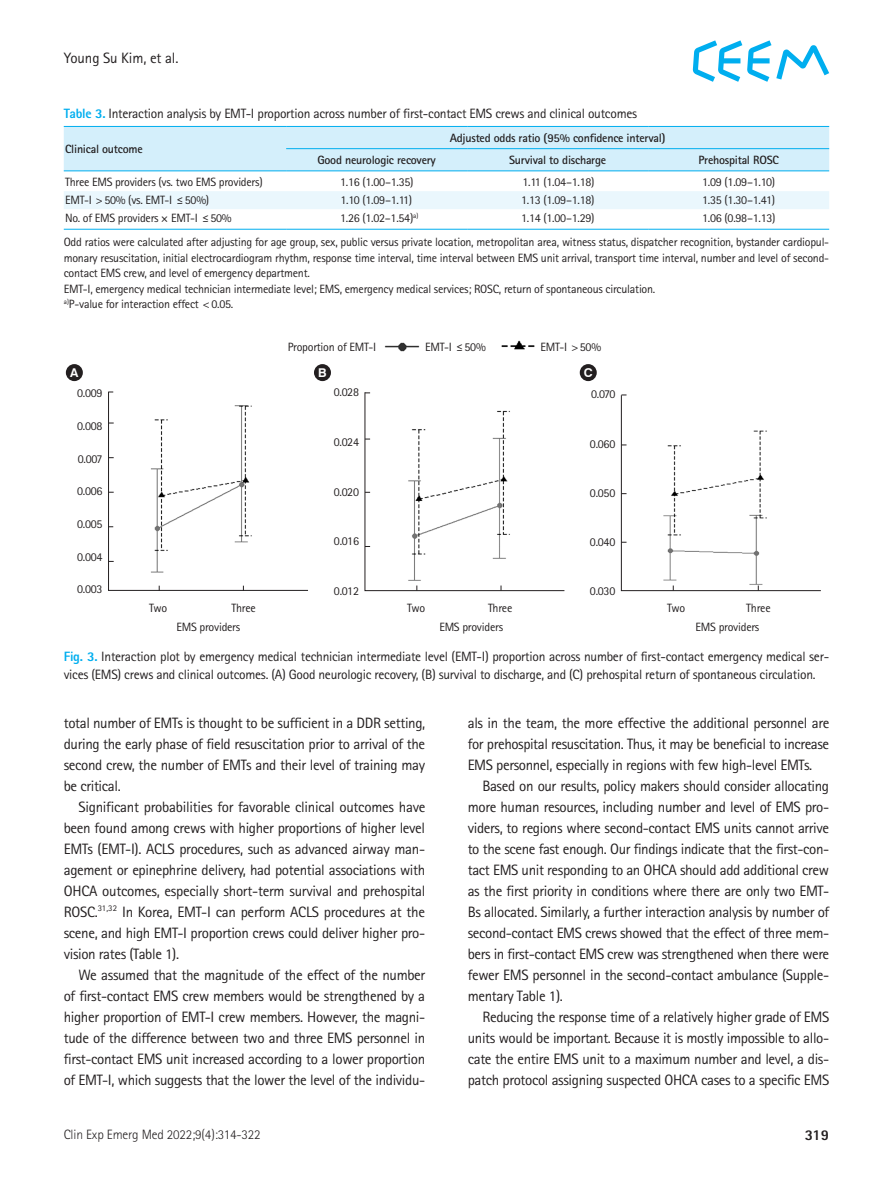
<style>
.page{position:relative;width:893px;height:1191px;background:#fff}
.page>*{position:absolute;margin:0;border:0;box-sizing:border-box;transform-origin:0 0}
.본문{font:15px/21px "Rotis Sans Serif Std";letter-spacing:-.025em;color:#231f20;text-align:justify}
.t1{font:800 15px "Rotis Sans Serif Std";color:#231f20}
.표제목그림캡션{font:13.5px/17.5px "Rotis Sans Serif Std";letter-spacing:-.02em;color:#231f20}
.t2{font:300 13.5px "Rotis Sans Serif Std";letter-spacing:-.01em;color:#231f20}
.t3{font:700 12.15px "Swiss 721 BT";color:#fff}
.표본문{font:12px/15.6px "Rotis Sans Serif Std";letter-spacing:-.02em;color:#231f20;text-align:justify}
.그림지문{font:12px "Rotis Sans Serif Std";letter-spacing:-.02em;color:#231f20}
.표머리{font:700 12px "Rotis Sans Serif Std";letter-spacing:-.02em;color:#231f20}
.s1{font-weight:800;color:#00aeef}
</style>
<div class="page">
<svg style="left:693px;top:40px;width:136px;height:42px"></svg>
<div style="left:64px;top:127px;width:765px;height:44px;background:#d4effb"></div>
<div style="left:64px;top:191px;width:765px;height:18px;background:#eaf7fd"></div>
<hr style="left:64px;top:126px;width:222px;height:1px;background:#00aeef">
<hr style="left:286px;top:126px;width:181px;height:1px;background:#00aeef">
<hr style="left:467px;top:126px;width:181px;height:1px;background:#00aeef">
<hr style="left:648px;top:126px;width:181px;height:1px;background:#00aeef">
<hr style="left:286px;top:148px;width:181px;height:1px;background:#00aeef">
<hr style="left:467px;top:148px;width:181px;height:1px;background:#00aeef">
<hr style="left:648px;top:148px;width:181px;height:1px;background:#00aeef">
<hr style="left:64px;top:171px;width:222px;height:1px;background:#00aeef">
<hr style="left:286px;top:171px;width:181px;height:1px;background:#00aeef">
<hr style="left:467px;top:171px;width:181px;height:1px;background:#00aeef">
<hr style="left:648px;top:171px;width:181px;height:1px;background:#00aeef">
<hr style="left:64px;top:229px;width:222px;height:1px;background:#00aeef">
<hr style="left:286px;top:229px;width:181px;height:1px;background:#00aeef">
<hr style="left:467px;top:229px;width:181px;height:1px;background:#00aeef">
<hr style="left:648px;top:229px;width:181px;height:1px;background:#00aeef">
<svg style="left:108px;top:391px;width:200px;height:200px"></svg>
<svg style="left:364px;top:392px;width:201px;height:199px"></svg>
<svg style="left:621px;top:394px;width:200px;height:197px"></svg>
<div style="left:66px;top:364px;width:17px;height:17px;background:#231f20;border-radius:50%"></div>
<div style="left:314px;top:364px;width:17px;height:17px;background:#231f20;border-radius:50%"></div>
<div style="left:580px;top:364px;width:17px;height:17px;background:#231f20;border-radius:50%"></div>
<img style="left:384px;top:340px;width:151px;height:12px">
<p class="본문" style="left:64px;top:47px;width:116px">Young Su Kim, et al.</p>
<p class="표제목그림캡션" style="left:64px;top:104px;width:575px"><span class="s1">Table 3.</span> Interaction analysis by EMT-I proportion across number of first-contact EMS crews and clinical outcomes</p>
<p class="표머리" style="left:65px;top:141px;width:79px">Clinical outcome</p>
<p class="표머리" style="left:450px;top:130px;width:217px">Adjusted odds ratio (95% confidence interval)</p>
<p class="표머리" style="left:317px;top:152px;width:120px">Good neurologic recovery</p>
<p class="표머리" style="left:509px;top:152px;width:98px">Survival to discharge</p>
<p class="표머리" style="left:698px;top:152px;width:82px">Prehospital ROSC</p>
<p class="표본문" style="left:65px;top:174px;width:199px">Three EMS providers (vs. two EMS providers)</p>
<p class="표본문" style="left:340px;top:174px;width:75px">1.16 (1.00–1.35)</p>
<p class="표본문" style="left:522px;top:174px;width:74px">1.11 (1.04–1.18)</p>
<p class="표본문" style="left:702px;top:174px;width:75px">1.09 (1.09–1.10)</p>
<p class="표본문" style="left:65px;top:192px;width:146px">EMT-I &gt;50% (vs. EMT-I ≤50%)</p>
<p class="표본문" style="left:341px;top:192px;width:73px">1.10 (1.09–1.11)</p>
<p class="표본문" style="left:521px;top:192px;width:75px">1.13 (1.09–1.18)</p>
<p class="표본문" style="left:702px;top:192px;width:75px">1.35 (1.30–1.41)</p>
<p class="표본문" style="left:65px;top:210px;width:168px">No. of EMS providers × EMT-I ≤50%</p>
<p class="표본문" style="left:340px;top:210px;width:80px">1.26 (1.02–1.54)<sup>a)</sup></p>
<p class="표본문" style="left:521px;top:210px;width:75px">1.14 (1.00–1.29)</p>
<p class="표본문" style="left:702px;top:210px;width:75px">1.06 (0.98–1.13)</p>
<p class="표본문" style="left:64px;top:234px;width:767px">Odd ratios were calculated after adjusting for age group, sex, public versus private location, metropolitan area, witness status, dispatcher recognition, bystander cardiopul&shy;monary resuscitation, initial electrocardiogram rhythm, response time interval, time interval between EMS unit arrival, transport time interval, number and level of second&shy;contact EMS crew, and level of emergency department.</p>
<p class="표본문" style="left:64px;top:281px;width:593px">EMT-I, emergency medical technician intermediate level; EMS, emergency medical services; ROSC, return of spontaneous circulation.</p>
<p class="표본문" style="left:64px;top:296px;width:171px"><sup>a)</sup>P-value for interaction effect &lt;0.05.</p>
<p class="그림지문" style="left:288px;top:340px;width:90px">Proportion of EMT-I</p>
<p class="그림지문" style="left:425px;top:340px;width:62px">EMT-I ≤50%</p>
<p class="그림지문" style="left:540px;top:340px;width:62px">EMT-I &gt;50%</p>
<p class="t3" style="left:70px;top:365px;width:10px">A</p>
<p class="t3" style="left:318px;top:365px;width:10px">B</p>
<p class="t3" style="left:584px;top:365px;width:10px">C</p>
<p class="그림지문" style="left:77px;top:386px;width:27px">0.009</p>
<p class="그림지문" style="left:77px;top:418px;width:27px">0.008</p>
<p class="그림지문" style="left:78px;top:451px;width:26px">0.007</p>
<p class="그림지문" style="left:77px;top:484px;width:27px">0.006</p>
<p class="그림지문" style="left:77px;top:517px;width:27px">0.005</p>
<p class="그림지문" style="left:77px;top:549px;width:27px">0.004</p>
<p class="그림지문" style="left:77px;top:582px;width:27px">0.003</p>
<p class="그림지문" style="left:149px;top:600px;width:20px">Two</p>
<p class="그림지문" style="left:231px;top:600px;width:26px">Three</p>
<p class="그림지문" style="left:334px;top:385px;width:27px">0.028</p>
<p class="그림지문" style="left:591px;top:387px;width:26px">0.070</p>
<p class="그림지문" style="left:334px;top:435px;width:27px">0.024</p>
<p class="그림지문" style="left:590px;top:436px;width:27px">0.060</p>
<p class="그림지문" style="left:334px;top:484px;width:27px">0.020</p>
<p class="그림지문" style="left:590px;top:485px;width:27px">0.050</p>
<p class="그림지문" style="left:334px;top:534px;width:27px">0.016</p>
<p class="그림지문" style="left:590px;top:535px;width:27px">0.040</p>
<p class="그림지문" style="left:334px;top:584px;width:27px">0.012</p>
<p class="그림지문" style="left:590px;top:584px;width:27px">0.030</p>
<p class="그림지문" style="left:407px;top:600px;width:20px">Two</p>
<p class="그림지문" style="left:488px;top:600px;width:26px">Three</p>
<p class="그림지문" style="left:667px;top:600px;width:20px">Two</p>
<p class="그림지문" style="left:746px;top:600px;width:26px">Three</p>
<p class="그림지문" style="left:177px;top:620px;width:65px">EMS providers</p>
<p class="그림지문" style="left:439px;top:620px;width:65px">EMS providers</p>
<p class="그림지문" style="left:696px;top:620px;width:65px">EMS providers</p>
<p class="표제목그림캡션" style="left:64px;top:648px;width:767px"><span class="s1">Fig. 3.</span> Interaction plot by emergency medical technician intermediate level (EMT-I) proportion across number of first-contact emergency medical ser&shy;vices (EMS) crews and clinical outcomes. (A) Good neurologic recovery, (B) survival to discharge, and (C) prehospital return of spontaneous circulation.</p>
<p class="본문" style="left:64px;top:712px;width:363px">total number of EMTs is thought to be sufficient in a DDR setting, during the early phase of field resuscitation prior to arrival of the second crew, the number of EMTs and their level of training may be critical.</p>
<p class="본문" style="left:64px;top:796px;width:363px;text-indent:15px">Significant probabilities for favorable clinical outcomes have been found among crews with higher proportions of higher level EMTs (EMT-I). ACLS procedures, such as advanced airway man&shy;agement or epinephrine delivery, had potential associations with OHCA outcomes, especially short-term survival and prehospital ROSC.<sup>31,32</sup> In Korea, EMT-I can perform ACLS procedures at the scene, and high EMT-I proportion crews could deliver higher pro&shy;vision rates (Table 1).</p>
<p class="본문" style="left:64px;top:964px;width:363px;text-indent:15px">We assumed that the magnitude of the effect of the number of first-contact EMS crew members would be strengthened by a higher proportion of EMT-I crew members. However, the magni&shy;tude of the difference between two and three EMS personnel in first-contact EMS unit increased according to a lower proportion of EMT-I, which suggests that the lower the level of the individu-</p>
<p class="본문" style="left:468px;top:712px;width:363px">als in the team, the more effective the additional personnel are for prehospital resuscitation. Thus, it may be beneficial to increase EMS personnel, especially in regions with few high-level EMTs.</p>
<p class="본문" style="left:468px;top:775px;width:363px;text-indent:15px">Based on our results, policy makers should consider allocating more human resources, including number and level of EMS pro&shy;viders, to regions where second-contact EMS units cannot arrive to the scene fast enough. Our findings indicate that the first-con&shy;tact EMS unit responding to an OHCA should add additional crew as the first priority in conditions where there are only two EMT-Bs allocated. Similarly, a further interaction analysis by number of second-contact EMS crews showed that the effect of three mem&shy;bers in first-contact EMS crew was strengthened when there were fewer EMS personnel in the second-contact ambulance (Supple&shy;mentary Table 1).</p>
<p class="본문" style="left:468px;top:1006px;width:363px;text-indent:15px">Reducing the response time of a relatively higher grade of EMS units would be important. Because it is mostly impossible to allo&shy;cate the entire EMS unit to a maximum number and level, a dis&shy;patch protocol assigning suspected OHCA cases to a specific EMS</p>
<p class="t2" style="left:64px;top:1126px;width:198px">Clin Exp Emerg Med 2022;9(4):314-322</p>
<p class="t1" style="left:805px;top:1125px;width:26px">319</p>
</div>
